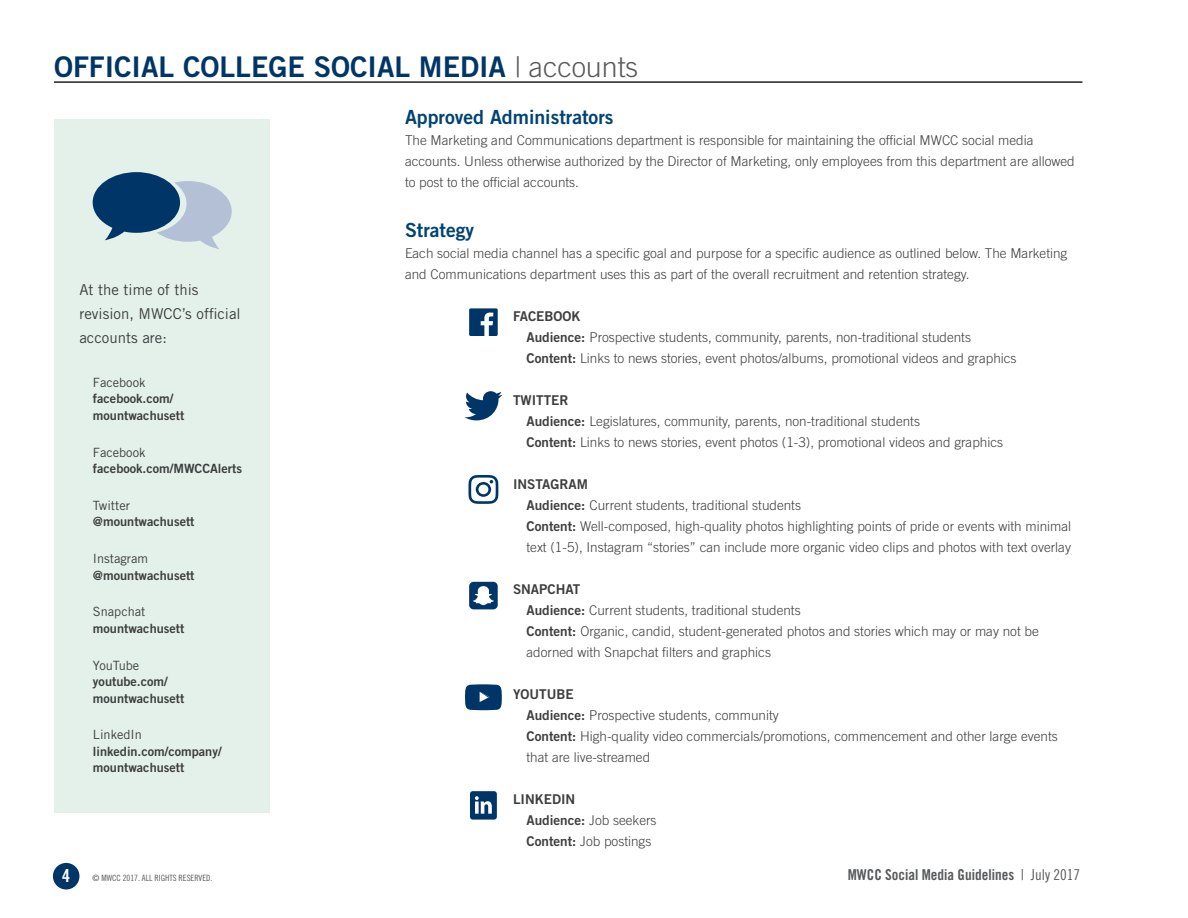
<style>
.page{position:relative;width:1188px;height:918px;background:#fff}
.page>*{position:absolute;margin:0;border:0;box-sizing:border-box;transform-origin:0 0}
.t1{font:28.5px "Trade Gothic Bold Two";color:#003667}
.t2{font:19.5px "Trade Gothic Bold Two";color:#004372}
.Side_Text{font:15px/24px "Trade Gothic";color:#3e3e3f}
.t3{font:15px "Trade Gothic Bold Cond Twenty";color:#57585a}
.t4{font:300 13.5px/21px "Trade Gothic";color:#3e3e3f}
.t5{font:13.5px "Trade Gothic Bold Two";color:#3e3e3f}
.Side_Text-2{font:12.75px/16.5px "Trade Gothic Bold Two";color:#3e3e3f}
.t6{font:8.7px "Trade Gothic Cond Eighteen";color:#57585a}
.s1{font-family:"Trade Gothic";font-weight:300;color:#57585a}
.s2{font-family:"Trade Gothic Bold Two";font-weight:400}
.s3{font-family:"Trade Gothic"}
.s4{font-family:"Trade Gothic Bold Cond Twenty";font-size:18px;color:#fff}
.s5{font-family:"Trade Gothic Cond Eighteen"}
</style>
<div class="page">
<div style="left:53px;top:863px;width:26px;height:27px;background:#003667;border-radius:50%"></div>
<div style="left:54px;top:120px;width:216px;height:693px;background:#e4f1eb"></div>
<hr style="left:54px;top:81px;width:1028px;height:2px;background:#231f20">
<svg style="left:469px;top:308px;width:29px;height:28px"></svg>
<svg style="left:468px;top:475px;width:30px;height:29px"></svg>
<svg style="left:470px;top:791px;width:27px;height:29px"></svg>
<svg style="left:469px;top:582px;width:29px;height:27px"></svg>
<svg style="left:464px;top:391px;width:38px;height:29px"></svg>
<svg style="left:465px;top:684px;width:37px;height:26px"></svg>
<svg style="left:93px;top:172px;width:139px;height:77px"></svg>
<p class="t1" style="left:54px;top:49px;width:586px">OFFICIAL COLLEGE SOCIAL MEDIA <span class="s1">| accounts</span></p>
<p class="t2" style="left:405px;top:105px;width:210px">Approved Administrators</p>
<p class="t4" style="left:405px;top:129px;width:671px">The Marketing and Communications department is responsible for maintaining the official MWCC social media accounts. Unless otherwise authorized by the Director of Marketing, only employees from this department are allowed to post to the official accounts.</p>
<p class="t2" style="left:405px;top:218px;width:71px">Strategy</p>
<p class="t4" style="left:405px;top:243px;width:664px">Each social media channel has a specific goal and purpose for a specific audience as outlined below. The Marketing and Communications department uses this as part of the overall recruitment and retention strategy.</p>
<p class="t5" style="left:513px;top:308px;width:69px">FACEBOOK</p>
<p class="t4" style="left:526px;top:327px;width:446px"><span class="s2">Audience:</span> Prospective students, community, parents, non-traditional students</p>
<p class="t4" style="left:526px;top:348px;width:492px"><span class="s2">Content:</span> Links to news stories, event photos/albums, promotional videos and graphics</p>
<p class="t5" style="left:513px;top:392px;width:57px">TWITTER</p>
<p class="t4" style="left:526px;top:411px;width:395px"><span class="s2">Audience:</span> Legislatures, community, parents, non-traditional students</p>
<p class="t4" style="left:526px;top:432px;width:478px"><span class="s2">Content:</span> Links to news stories, event photos (1-3), promotional videos and graphics</p>
<p class="t5" style="left:513px;top:476px;width:77px">INSTAGRAM</p>
<p class="t4" style="left:526px;top:495px;width:276px"><span class="s2">Audience:</span> Current students, traditional students</p>
<p class="t4" style="left:526px;top:516px;width:546px"><span class="s2">Content:</span> Well-composed, high-quality photos highlighting points of pride or events with minimal text (1-5), Instagram “stories” can include more organic video clips and photos with text overlay</p>
<p class="t5" style="left:513px;top:581px;width:69px">SNAPCHAT</p>
<p class="t4" style="left:526px;top:600px;width:276px"><span class="s2">Audience:</span> Current students, traditional students</p>
<p class="t4" style="left:526px;top:621px;width:514px"><span class="s2">Content:</span> Organic, candid, student-generated photos and stories which may or may not be adorned with Snapchat filters and graphics</p>
<p class="t5" style="left:513px;top:686px;width:62px">YOUTUBE</p>
<p class="t4" style="left:526px;top:705px;width:254px"><span class="s2">Audience:</span> Prospective students, community</p>
<p class="t4" style="left:526px;top:726px;width:533px"><span class="s2">Content:</span> High-quality video commercials/promotions, commencement and other large events that are live-streamed</p>
<p class="t5" style="left:513px;top:791px;width:64px">LINKEDIN</p>
<p class="t4" style="left:526px;top:810px;width:132px"><span class="s2">Audience:</span> Job seekers</p>
<p class="t4" style="left:526px;top:831px;width:126px"><span class="s2">Content:</span> Job postings</p>
<p class="Side_Text" style="left:79px;top:278px;width:163px">At the time of this revision, MWCC’s official accounts are:</p>
<p class="Side_Text-2" style="left:93px;top:374px;width:93px"><span class="s3">Facebook </span>facebook.com/ mountwachusett</p>
<p class="Side_Text-2" style="left:93px;top:444px;width:151px"><span class="s3">Facebook </span>facebook.com/MWCCAlerts</p>
<p class="Side_Text-2" style="left:93px;top:497px;width:103px"><span class="s3">Twitter </span>@mountwachusett</p>
<p class="Side_Text-2" style="left:93px;top:550px;width:103px"><span class="s3">Instagram </span>@mountwachusett</p>
<p class="Side_Text-2" style="left:93px;top:603px;width:93px"><span class="s3">Snapchat </span>mountwachusett</p>
<p class="Side_Text-2" style="left:93px;top:657px;width:93px"><span class="s3">YouTube </span>youtube.com/ mountwachusett</p>
<p class="Side_Text-2" style="left:93px;top:726px;width:130px"><span class="s3">LinkedIn </span>linkedin.com/company/ mountwachusett</p>
<p class="t6" style="left:62px;top:873px;width:152px"><span class="s4">4</span> © MWCC 2017. ALL RIGHTS RESERVED.</p>
<p class="t3" style="left:848px;top:866px;width:234px">MWCC Social Media Guidelines <span class="s5">| July 2017</span></p>
</div>
